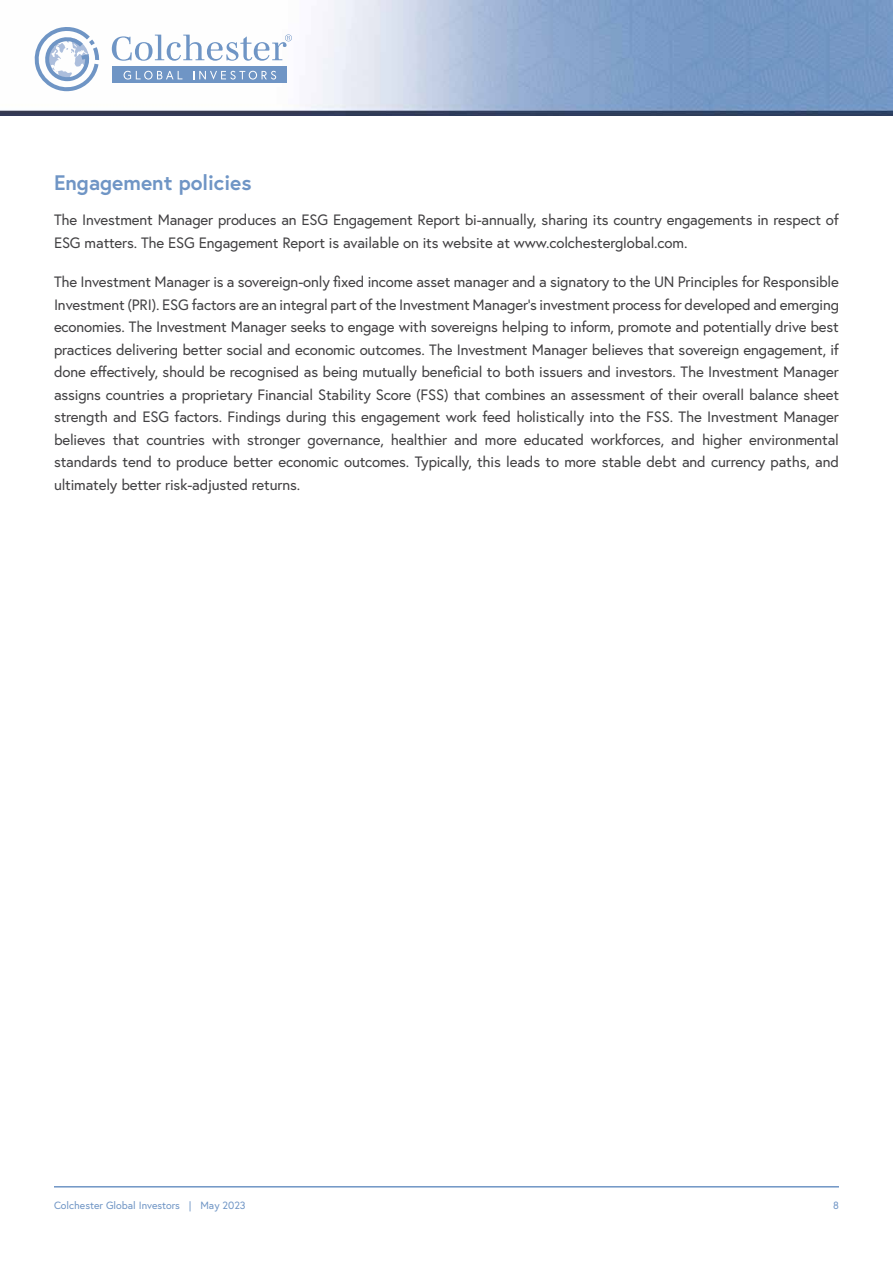
<style>
.page{position:relative;width:893px;height:1263px;background:#fff}
.page>*{position:absolute;margin:0;border:0;box-sizing:border-box;transform-origin:0 0}
.t1{font:700 21px "Europa";color:#6f95c5}
.t2{font:15px/22.5px "Europa";letter-spacing:-.01em;color:#414042}
.t3{font:10.5px "Europa";color:#6f95c5}
</style>
<div class="page">
<hr style="left:54px;top:1186px;width:785px;height:1px;background:#6f95c5">
<img style="left:0;top:0;width:893px;height:115px">
<div style="left:112px;top:67px;width:175px;height:16px;background:#6f95c5"></div>
<svg style="left:35px;top:27px;width:64px;height:64px"></svg>
<svg style="left:124px;top:71px;width:58px;height:9px"></svg>
<svg style="left:193px;top:71px;width:83px;height:9px"></svg>
<svg style="left:112px;top:34px;width:180px;height:27px"></svg>
<h1 class="t1" style="left:54px;top:168px;width:199px">Engagement policies</h1>
<p class="t2" style="left:54px;top:209px;width:786px">The Investment Manager produces an ESG Engagement Report bi-annually, sharing its country engagements in respect of<br>ESG matters. The ESG Engagement Report is available on its website at www.colchesterglobal.com.</p>
<p class="t2" style="left:54px;top:271px;width:786px;text-align:justify">The Investment Manager is a sovereign-only fixed income asset manager and a signatory to the UN Principles for Responsible Investment (PRI). ESG factors are an integral part of the Investment Manager’s investment process for developed and emerging economies. The Investment Manager seeks to engage with sovereigns helping to inform, promote and potentially drive best practices delivering better social and economic outcomes. The Investment Manager believes that sovereign engagement, if done effectively, should be recognised as being mutually beneficial to both issuers and investors. The Investment Manager assigns countries a proprietary Financial Stability Score (FSS) that combines an assessment of their overall balance sheet strength and ESG factors. Findings during this engagement work feed holistically into the FSS. The Investment Manager believes that countries with stronger governance, healthier and more educated workforces, and higher environmental standards tend to produce better economic outcomes. Typically, this leads to more stable debt and currency paths, and ultimately better risk-adjusted returns.</p>
<p class="t3" style="left:54px;top:1198px;width:193px">Colchester Global Investors | May 2023</p>
<p class="t3" style="left:833px;top:1198px;width:7px">8</p>
</div>
